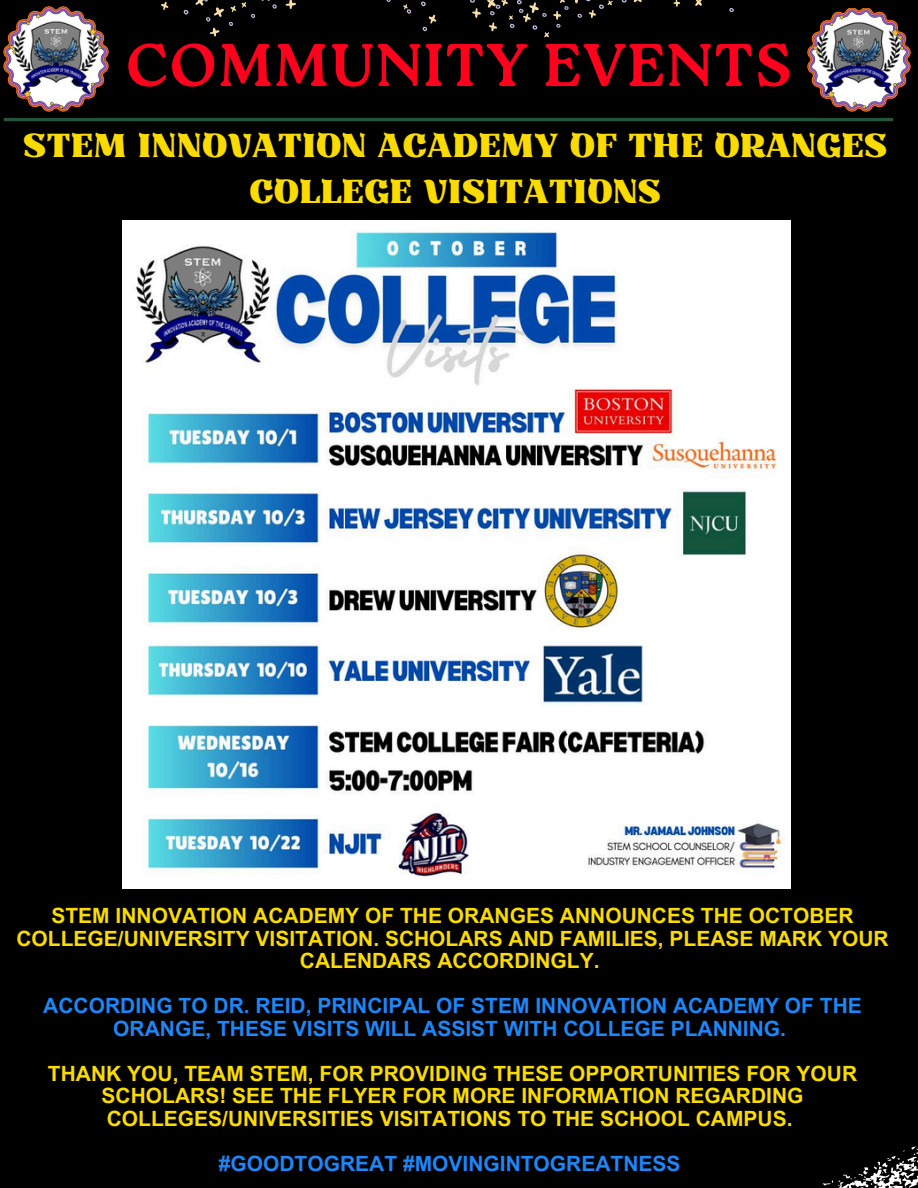
<style>
.page{position:relative;width:918px;height:1188px;background:#000}
.page>*{position:absolute;margin:0;border:0;box-sizing:border-box;transform-origin:0 0}
.t1{font:700 60px "Roca One";letter-spacing:.03em;color:#ff011d}
.t2{font:33px/46.2px "Kaftus";color:#fadb00;text-align:center}
.t3{font:700 21px/22.5px "Arial MT Pro";color:#fadb00;text-align:center}
.t4{font:700 21px/22.5px "Arial MT Pro";color:#1e86f7;text-align:center}
</style>
<div class="page">
<hr style="left:4px;top:118px;width:889px;height:3px;background:#25543c">
<svg style="left:729px;top:8px;width:5px;height:4px"></svg>
<svg style="left:621px;top:0;width:6px;height:3px"></svg>
<svg style="left:470px;top:0;width:143px;height:38px"></svg>
<svg style="left:633px;top:0;width:9px;height:3px"></svg>
<svg style="left:673px;top:0;width:8px;height:7px"></svg>
<svg style="left:695px;top:0;width:7px;height:6px"></svg>
<svg style="left:403px;top:1px;width:34px;height:31px"></svg>
<svg style="left:285px;top:0;width:11px;height:9px"></svg>
<svg style="left:161px;top:1px;width:8px;height:9px"></svg>
<svg style="left:183px;top:0;width:94px;height:37px"></svg>
<svg style="left:822px;top:1146px;width:96px;height:42px"></svg>
<img style="left:4px;top:7px;width:105px;height:105px">
<img style="left:807px;top:8px;width:104px;height:104px">
<img style="left:123px;top:220px;width:668px;height:669px">
<p class="t1" style="left:126px;top:30px;width:668px">COMMUNITY EVENTS</p>
<p class="t2" style="left:23px;top:124px;width:866px">STEM INNOVATION ACADEMY OF THE ORANGES<br>COLLEGE VISITATIONS</p>
<p class="t3" style="left:16px;top:907px;width:874px">STEM INNOVATION ACADEMY OF THE ORANGES ANNOUNCES THE OCTOBER<br>COLLEGE/UNIVERSITY VISITATION. SCHOLARS AND FAMILIES, PLEASE MARK YOUR<br>CALENDARS ACCORDINGLY.</p>
<h1 class="t4" style="left:43px;top:997px;width:820px">ACCORDING TO DR. REID, PRINCIPAL OF STEM INNOVATION ACADEMY OF THE<br>ORANGE, THESE VISITS WILL ASSIST WITH COLLEGE PLANNING.</h1>
<h2 class="t3" style="left:48px;top:1065px;width:811px">THANK YOU, TEAM STEM, FOR PROVIDING THESE OPPORTUNITIES FOR YOUR<br>SCHOLARS! SEE THE FLYER FOR MORE INFORMATION REGARDING<br>COLLEGES/UNIVERSITIES VISITATIONS TO THE SCHOOL CAMPUS.</h2>
<p class="t4" style="left:219px;top:1155px;width:463px">#GOODTOGREAT #MOVINGINTOGREATNESS</p>
</div>
